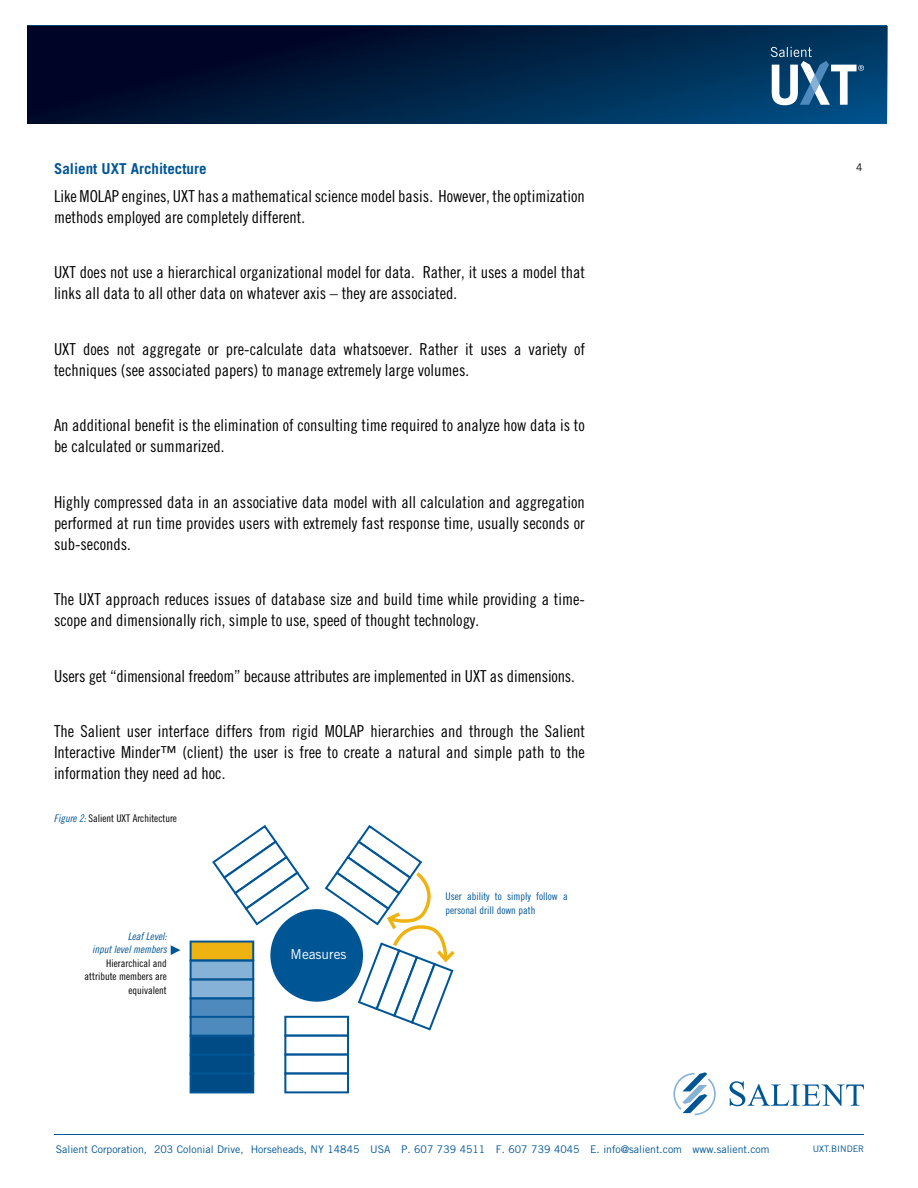
<style>
.page{position:relative;width:918px;height:1188px;background:#fff}
.page>*{position:absolute;margin:0;border:0;box-sizing:border-box;transform-origin:0 0}
.t1{font:16.5px/21px "Trade Gothic LT Std Cn 18";color:#000}
.t2{font:700 15px "Trade Gothic LT Std";color:#005595}
.t3{font:13.65px "Trade Gothic LT Std";color:#fff}
.t4{font:10.5px "Trade Gothic LT Std";color:#005595}
.t5{font:10.5px/13.5px "Trade Gothic LT Std Cn 18";color:#000;text-align:right}
.t6{font:10.5px/13.5px "Trade Gothic LT Std Cn 18";color:#005595}
.t7{font:10.5px/13.5px "Trade Gothic LT Std Cn 18 Obl";color:#005595;text-align:right}
.t8{font:10.5px "Trade Gothic LT Std";color:#000}
.t9{font:9px "Trade Gothic LT Std";color:#005595}
.s1{font-family:"Trade Gothic LT Std Cn 18 Obl";color:#005595}
</style>
<div class="page">
<img style="left:27px;top:26px;width:860px;height:98px">
<hr style="left:54px;top:1135px;width:810px;height:1px;background:#005595">
<svg style="left:673px;top:1072px;width:43px;height:43px"></svg>
<svg style="left:729px;top:1081px;width:135px;height:25px"></svg>
<svg style="left:771px;top:47px;width:93px;height:58px"></svg>
<svg style="left:190px;top:825px;width:265px;height:268px"></svg>
<svg style="left:171px;top:945px;width:9px;height:10px"></svg>
<p class="t2" style="left:54px;top:159px;width:154px">Salient UXT Architecture</p>
<p class="t1" style="left:54px;top:185px;width:532px">Like MOLAP engines, UXT has a mathematical science model basis. However, the optimization methods employed are completely different.</p>
<p class="t1" style="left:54px;top:262px;width:532px">UXT does not use a hierarchical organizational model for data. Rather, it uses a model that links all data to all other data on whatever axis – they are associated.</p>
<p class="t1" style="left:54px;top:338px;width:533px">UXT does not aggregate or pre-calculate data whatsoever. Rather it uses a variety of techniques (see associated papers) to manage extremely large volumes.</p>
<p class="t1" style="left:54px;top:415px;width:532px">An additional benefit is the elimination of consulting time required to analyze how data is to be calculated or summarized.</p>
<p class="t1" style="left:54px;top:491px;width:532px;text-align:justify">Highly compressed data in an associative data model with all calculation and aggregation performed at run time provides users with extremely fast response time, usually seconds or sub-seconds.</p>
<p class="t1" style="left:54px;top:589px;width:532px">The UXT approach reduces issues of database size and build time while providing a time&shy;scope and dimensionally rich, simple to use, speed of thought technology.</p>
<p class="t1" style="left:54px;top:665px;width:522px">Users get “dimensional freedom” because attributes are implemented in UXT as dimensions.</p>
<p class="t1" style="left:54px;top:721px;width:533px;text-align:justify">The Salient user interface differs from rigid MOLAP hierarchies and through the Salient Interactive Minder™ (client) the user is free to create a natural and simple path to the information they need ad hoc.</p>
<p class="t5" style="left:54px;top:812px;width:125px"><span class="s1">Figure 2:</span> Salient UXT Architecture</p>
<p class="t7" style="left:92px;top:929px;width:76px">Leaf Level:<br>input level members</p>
<p class="t5" style="left:85px;top:956px;width:84px">Hierarchical and attribute members are equivalent</p>
<p class="t3" style="left:291px;top:946px;width:57px">Measures</p>
<p class="t6" style="left:446px;top:889px;width:124px">User ability to simply follow a personal drill down path</p>
<p class="t8" style="left:856px;top:161px;width:8px">4</p>
<p class="t4" style="left:56px;top:1143px;width:715px">Salient Corporation, 203 Colonial Drive, Horseheads, NY 14845 USA P. 607 739 4511 F. 607 739 4045 E. info@salient.com www.salient.com</p>
<p class="t9" style="left:813px;top:1143px;width:53px">UXT.BINDER</p>
</div>
